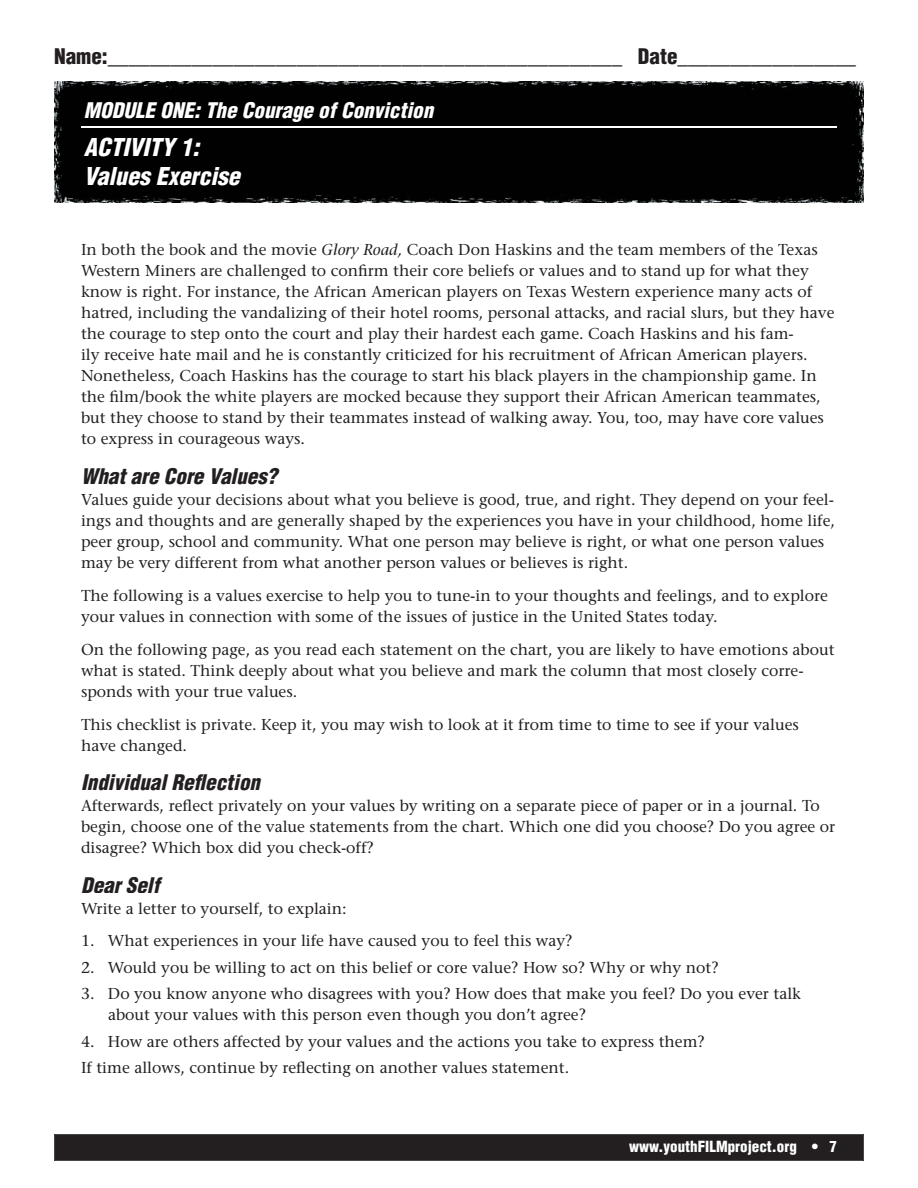
<style>
.page{position:relative;width:918px;height:1188px;background:#fff}
.page>*{position:absolute;margin:0;border:0;box-sizing:border-box;transform-origin:0 0}
.t1{font:italic 900 condensed 24px/28.8px "Helvetica";color:#fff}
.t2{font:900 condensed 21px "Helvetica";color:#231f20}
.t3{font:italic 900 condensed 21px "Helvetica";color:#231f20}
.t4{font:italic 900 condensed 21px "Helvetica";color:#fff}
.t5{font:15.75px/21px "Stone Serif";color:#231f20}
.t6{font:900 condensed 15px "Helvetica";color:#fff}
.s1{font-style:italic}
</style>
<div class="page">
<svg style="left:54px;top:1134px;width:810px;height:27px;background:#262223"></svg>
<div style="left:54px;top:81px;width:810px;height:121px;background:#010102"></div>
<hr style="left:81px;top:126px;width:756px;height:2px;background:#fff">
<h2 class="t2" style="left:54px;top:43px;width:804px">Name:_________________________________________________ Date_________________</h2>
<h2 class="t4" style="left:84px;top:97px;width:351px">MODULE ONE: The Courage of Conviction</h2>
<h1 class="t1" style="left:84px;top:132px;width:158px">ACTIVITY 1:<br>Values Exercise</h1>
<p class="t5" style="left:81px;top:239px;width:755px">In both the book and the movie <span class="s1">Glory Road,</span> Coach Don Haskins and the team members of the Texas Western Miners are challenged to confirm their core beliefs or values and to stand up for what they know is right. For instance, the African American players on Texas Western experience many acts of hatred, including the vandalizing of their hotel rooms, personal attacks, and racial slurs, but they have the courage to step onto the court and play their hardest each game. Coach Haskins and his fam-<br>ily receive hate mail and he is constantly criticized for his recruitment of African American players.<br>Nonetheless, Coach Haskins has the courage to start his black players in the championship game. In the film/book the white players are mocked because they support their African American teammates, but they choose to stand by their teammates instead of walking away. You, too, may have core values to express in courageous ways.</p>
<h2 class="t3" style="left:81px;top:463px;width:198px">What are Core Values?</h2>
<p class="t5" style="left:81px;top:489px;width:755px">Values guide your decisions about what you believe is good, true, and right. They depend on your feel&shy;ings and thoughts and are generally shaped by the experiences you have in your childhood, home life, peer group, school and community. What one person may believe is right, or what one person values may be very different from what another person values or believes is right.</p>
<p class="t5" style="left:81px;top:585px;width:748px">The following is a values exercise to help you to tune-in to your thoughts and feelings, and to explore your values in connection with some of the issues of justice in the United States today.</p>
<p class="t5" style="left:81px;top:639px;width:755px">On the following page, as you read each statement on the chart, you are likely to have emotions about what is stated. Think deeply about what you believe and mark the column that most closely corre&shy;sponds with your true values.</p>
<p class="t5" style="left:81px;top:714px;width:719px">This checklist is private. Keep it, you may wish to look at it from time to time to see if your values have changed.</p>
<h2 class="t3" style="left:81px;top:769px;width:181px">Individual Reflection</h2>
<p class="t5" style="left:81px;top:795px;width:756px">Afterwards, reflect privately on your values by writing on a separate piece of paper or in a journal. To begin, choose one of the value statements from the chart. Which one did you choose? Do you agree or disagree? Which box did you check-off?</p>
<h2 class="t3" style="left:81px;top:872px;width:80px">Dear Self</h2>
<p class="t5" style="left:81px;top:897px;width:267px">Write a letter to yourself, to explain:</p>
<p class="t5" style="left:81px;top:930px;width:493px">1. What experiences in your life have caused you to feel this way?</p>
<p class="t5" style="left:81px;top:957px;width:639px">2. Would you be willing to act on this belief or core value? How so? Why or why not?</p>
<p class="t5" style="left:108px;top:983px;width:694px;text-indent:-27px">3. Do you know anyone who disagrees with you? How does that make you feel? Do you ever talk about your values with this person even though you don’t agree?</p>
<p class="t5" style="left:81px;top:1028px;width:625px;line-height:26.4px">4. How are others affected by your values and the actions you take to express them?<br>If time allows, continue by reflecting on another values statement.</p>
<p class="t6" style="left:629px;top:1137px;width:209px">www.youthFILMproject.org • 7</p>
</div>
